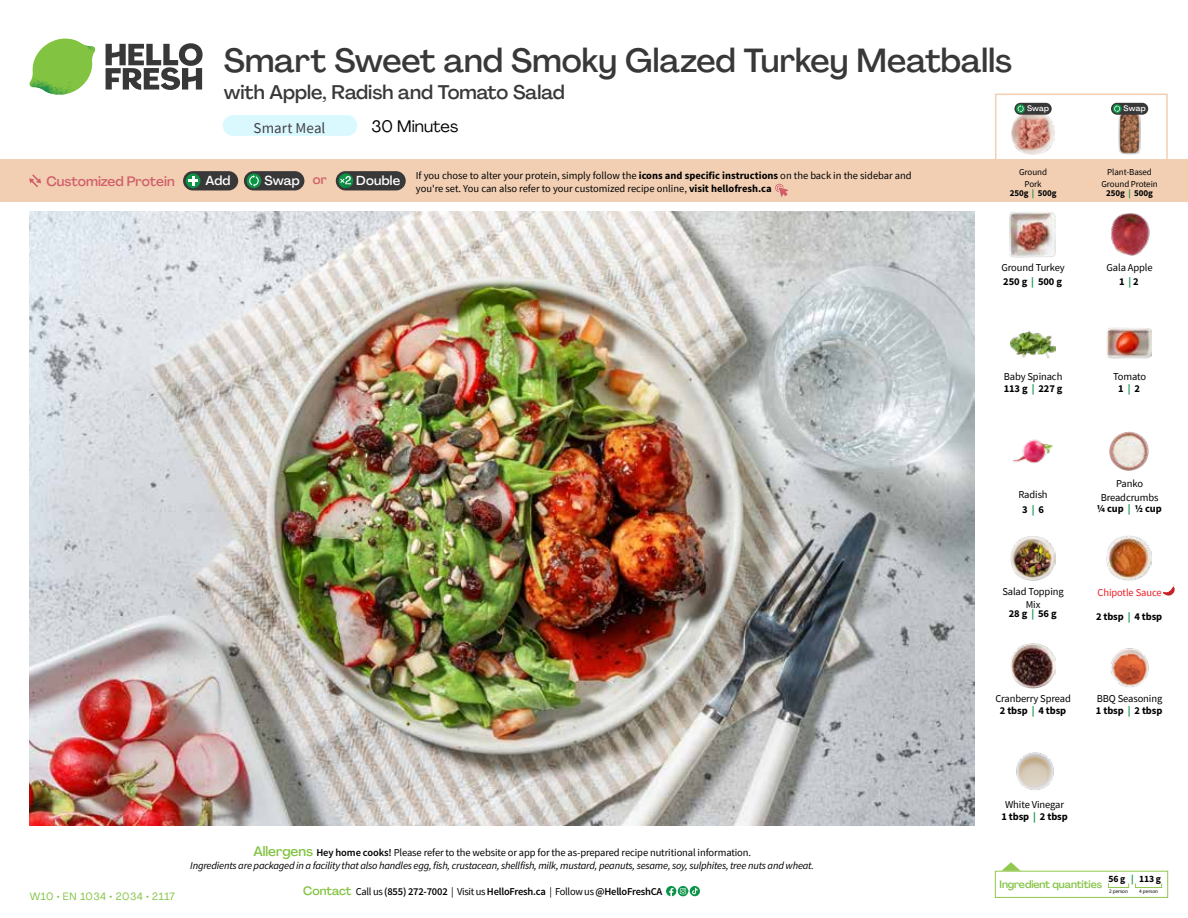
<style>
.page{position:relative;width:1188px;height:918px;background:#fff}
.page>*{position:absolute;margin:0;border:0;box-sizing:border-box;transform-origin:0 0}
.t1{font:500 33px "Agrandir";color:#383839}
.t2{font:500 19.5px "Agrandir";color:#383839}
.t3{font:16.5px "Agrandir";color:#000}
.t4{font:15px "Source Sans Pro";color:#414042}
.t5{font:500 13.5px "Agrandir";color:#d15f6a}
.t6{font:500 12.9px "Agrandir";letter-spacing:.015em;color:#fff}
.t7{font:10.5px/12px "Source Sans Pro";letter-spacing:-.01em;color:#000;text-align:center}
.t8{font:italic 10.5px/13.5px "Source Sans Pro";letter-spacing:-.02em;color:#000;text-align:center}
.t9{font:600 10.5px "Source Sans Pro";letter-spacing:-.02em;color:#000}
.t10{font:700 10.5px "Source Sans Pro";letter-spacing:-.01em;color:#000}
.t11{font:500 10.5px "Agrandir";letter-spacing:-.01em;color:#82c341}
.t12{font:10.5px "Agrandir";letter-spacing:.05em;color:#82c341}
.t13{font:10.5px "Source Sans Pro";letter-spacing:-.01em;color:#ed1d24}
.t14{font:700 9.6px "Source Sans Pro";color:#000}
.t15{font:9px/11.6px "Source Sans Pro";letter-spacing:-.01em;color:#000;text-align:center}
.t16{font:700 9px "Source Sans Pro";letter-spacing:-.01em;color:#000}
.t17{font:500 7.95px "Agrandir";letter-spacing:.01em;color:#fff}
.t18{font:5.25px "Source Sans Pro";letter-spacing:-.01em;color:#000}
.s1{color:#d15f6a}
.s2{color:#0b9446}
.s3{font-weight:700}
.s4{font-weight:700;color:#0b9446}
.s5{font-family:"Agrandir";font-weight:500;font-style:normal;font-size:13.5px;color:#82c341}
.s6{font-weight:600;font-style:normal}
.s7{font-style:normal}
.s8{font-family:"Agrandir";font-weight:500;font-size:12px;color:#82c341}
.s9{font-weight:400}
</style>
<div class="page">
<svg style="left:106px;top:43px;width:97px;height:47px"></svg>
<svg style="left:34px;top:39px;width:59px;height:38px"></svg>
<img style="left:65px;top:39px;width:30px;height:25px">
<img style="left:33px;top:60px;width:56px;height:10px">
<img style="left:29px;top:64px;width:58px;height:31px">
<img style="left:64px;top:70px;width:25px;height:24px">
<img style="left:30px;top:211px;width:945px;height:615px">
<svg style="left:690px;top:886px;width:10px;height:10px"></svg>
<svg style="left:666px;top:886px;width:32px;height:10px"></svg>
<svg style="left:1002px;top:862px;width:19px;height:9px"></svg>
<div style="left:995px;top:871px;width:173px;height:27px;border:1px solid #91c84e"></div>
<div style="left:1108px;top:883px;width:21px;height:5px;border:1px solid #91c84e"></div>
<div style="left:1135px;top:883px;width:27px;height:5px;border:1px solid #91c84e"></div>
<div style="left:223px;top:115px;width:134px;height:21px;background:#daf9ff;border-radius:10px"></div>
<img style="left:1011px;top:331px;width:45px;height:28px">
<img style="left:1106px;top:327px;width:46px;height:32px">
<img style="left:1012px;top:439px;width:41px;height:25px">
<img style="left:1109px;top:431px;width:40px;height:40px">
<img style="left:1011px;top:536px;width:45px;height:45px">
<img style="left:1106px;top:536px;width:46px;height:45px">
<img style="left:1011px;top:643px;width:45px;height:45px">
<img style="left:1111px;top:213px;width:39px;height:43px">
<img style="left:1010px;top:212px;width:45px;height:45px">
<img style="left:1110px;top:648px;width:39px;height:39px">
<img style="left:1016px;top:752px;width:38px;height:38px">
<svg style="left:1163px;top:584px;width:12px;height:12px"></svg>
<div style="left:0;top:160px;width:1188px;height:42px;background:#f2cfb3"></div>
<svg style="left:29px;top:174px;width:12px;height:13px"></svg>
<div style="left:336px;top:171px;width:70px;height:19px;background:#383839;border-radius:10px"></div>
<svg style="left:338px;top:173px;width:15px;height:15px"></svg>
<div style="left:341px;top:180px;width:11px;height:11px;background:#000;opacity:.35"></div>
<svg style="left:339px;top:176px;width:12px;height:8px"></svg>
<div style="left:244px;top:171px;width:60px;height:19px;background:#383839;border-radius:10px"></div>
<div style="left:247px;top:173px;width:14px;height:15px;background:#0b9446;border-radius:50%"></div>
<svg style="left:249px;top:175px;width:10px;height:12px"></svg>
<div style="left:183px;top:171px;width:55px;height:19px;background:#383839;border-radius:10px"></div>
<div style="left:186px;top:173px;width:14px;height:15px;background:#0b9446;border-radius:50%"></div>
<svg style="left:188px;top:176px;width:10px;height:10px"></svg>
<svg style="left:775px;top:183px;width:13px;height:14px"></svg>
<div style="left:995px;top:94px;width:173px;height:69px;border:2px solid #f2cfb3"></div>
<img style="left:1111px;top:111px;width:37px;height:44px">
<img style="left:1011px;top:115px;width:44px;height:40px">
<div style="left:1111px;top:103px;width:37px;height:12px;background:#383839;border-radius:6px"></div>
<svg style="left:1113px;top:104px;width:9px;height:9px"></svg>
<svg style="left:1114px;top:105px;width:6px;height:7px"></svg>
<div style="left:1014px;top:103px;width:38px;height:12px;background:#383839;border-radius:6px"></div>
<svg style="left:1016px;top:104px;width:9px;height:9px"></svg>
<svg style="left:1018px;top:105px;width:6px;height:7px"></svg>
<h1 class="t1" style="left:224px;top:40px;width:790px">Smart Sweet and Smoky Glazed Turkey Meatballs</h1>
<h2 class="t2" style="left:224px;top:80px;width:342px">with Apple, Radish and Tomato Salad</h2>
<h3 class="t3" style="left:372px;top:116px;width:88px">30 Minutes</h3>
<h3 class="t4" style="left:254px;top:119px;width:73px">Smart Meal</h3>
<p class="t17" style="left:1027px;top:104px;width:24px">Swap</p>
<p class="t17" style="left:1124px;top:104px;width:24px">Swap</p>
<p class="t5" style="left:46px;top:173px;width:130px">Customized Protein</p>
<p class="t6" style="left:205px;top:172px;width:27px">Add</p>
<p class="t6" style="left:264px;top:172px;width:64px">Swap <span class="s1">or</span></p>
<p class="t6" style="left:356px;top:172px;width:45px">Double</p>
<p class="t15" style="left:1102px;top:167px;width:58px">Plant-Based<br>Ground Protein</p>
<p class="t16" style="left:1106px;top:187px;width:48px">250g <span class="s2">|</span> 500g</p>
<p class="t15" style="left:1019px;top:167px;width:29px">Ground<br>Pork</p>
<p class="t16" style="left:1010px;top:187px;width:48px">250g <span class="s2">|</span> 500g</p>
<p class="t7" style="left:416px;top:168px;width:497px;line-height:13.5px;text-align:left">If you chose to alter your protein, simply follow the <span class="s3">icons and specific instructions</span> on the back in the sidebar and you're set. You can also refer to your customized recipe online, <span class="s3">visit hellofresh.ca</span></p>
<p class="t7" style="left:1001px;top:261px;width:65px;line-height:13.4px;text-align:left">Ground Turkey<br><span class="s3">250 g</span> <span class="s4">|</span> <span class="s3">500 g</span></p>
<p class="t7" style="left:1107px;top:261px;width:48px;line-height:13.5px">Gala Apple<br><span class="s3">1</span> <span class="s4">|</span> <span class="s3">2</span></p>
<p class="t7" style="left:1004px;top:370px;width:60px;text-align:left">Baby Spinach<br><span class="s3">113 g</span> <span class="s4">|</span> <span class="s3">227 g</span></p>
<p class="t7" style="left:1113px;top:370px;width:35px">Tomato<br><span class="s3">1</span> <span class="s4">|</span> <span class="s3">2</span></p>
<p class="t7" style="left:1018px;top:487px;width:31px;line-height:15.1px">Radish<br><span class="s3">3</span> <span class="s4">|</span> <span class="s3">6</span></p>
<p class="t7" style="left:1002px;top:584px;width:63px;line-height:13.5px">Salad Topping<br>Mix</p>
<p class="t10" style="left:1009px;top:607px;width:49px">28 g <span class="s2">|</span> 56 g</p>
<p class="t7" style="left:1101px;top:477px;width:59px;line-height:13.5px">Panko<br>Breadcrumbs</p>
<p class="t10" style="left:1097px;top:502px;width:67px">1/4 cup <span class="s2">|</span> 1/2 cup</p>
<p class="t13" style="left:1098px;top:586px;width:66px">Chipotle Sauce</p>
<p class="t10" style="left:1096px;top:610px;width:68px">2 tbsp <span class="s2">|</span> 4 tbsp</p>
<p class="t7" style="left:995px;top:693px;width:77px">Cranberry Spread<br><span class="s3">2 tbsp</span> <span class="s4">|</span> <span class="s3">4 tbsp</span></p>
<p class="t7" style="left:1096px;top:693px;width:68px;text-align:left">BBQ Seasoning<br><span class="s3">1 tbsp</span> <span class="s4">|</span> <span class="s3">2 tbsp</span></p>
<p class="t12" style="left:30px;top:890px;width:147px">W10 • EN 1034 • 2034 • 2117</p>
<p class="t8" style="left:190px;top:846px;width:625px"><span class="s5">Allergens</span> <span class="s6">Hey home cooks!</span> <span class="s7">Please refer to the website or app for the as-prepared recipe nutritional information.<br></span>Ingredients are packaged in a facility that also handles egg, fish, crustacean, shellfish, milk, mustard, peanuts, sesame, soy, sulphites, tree nuts and wheat.</p>
<p class="t9" style="left:303px;top:885px;width:361px"><span class="s8">Contact</span> <span class="s9">Call us</span> (855) 272-7002 <span class="s9">| Visit us</span> HelloFresh.ca <span class="s9">| Follow us</span> @HelloFreshCA</p>
<p class="t7" style="left:1001px;top:798px;width:68px">White Vinegar<br><span class="s3">1 tbsp</span> <span class="s4">|</span> <span class="s3">2 tbsp</span></p>
<p class="t14" style="left:1108px;top:873px;width:54px">56 g <span class="s2">|</span> 113 g</p>
<p class="t18" style="left:1109px;top:888px;width:20px">2 person</p>
<p class="t18" style="left:1139px;top:888px;width:20px">4 person</p>
<p class="t11" style="left:1000px;top:878px;width:104px">Ingredient quantities</p>
</div>
